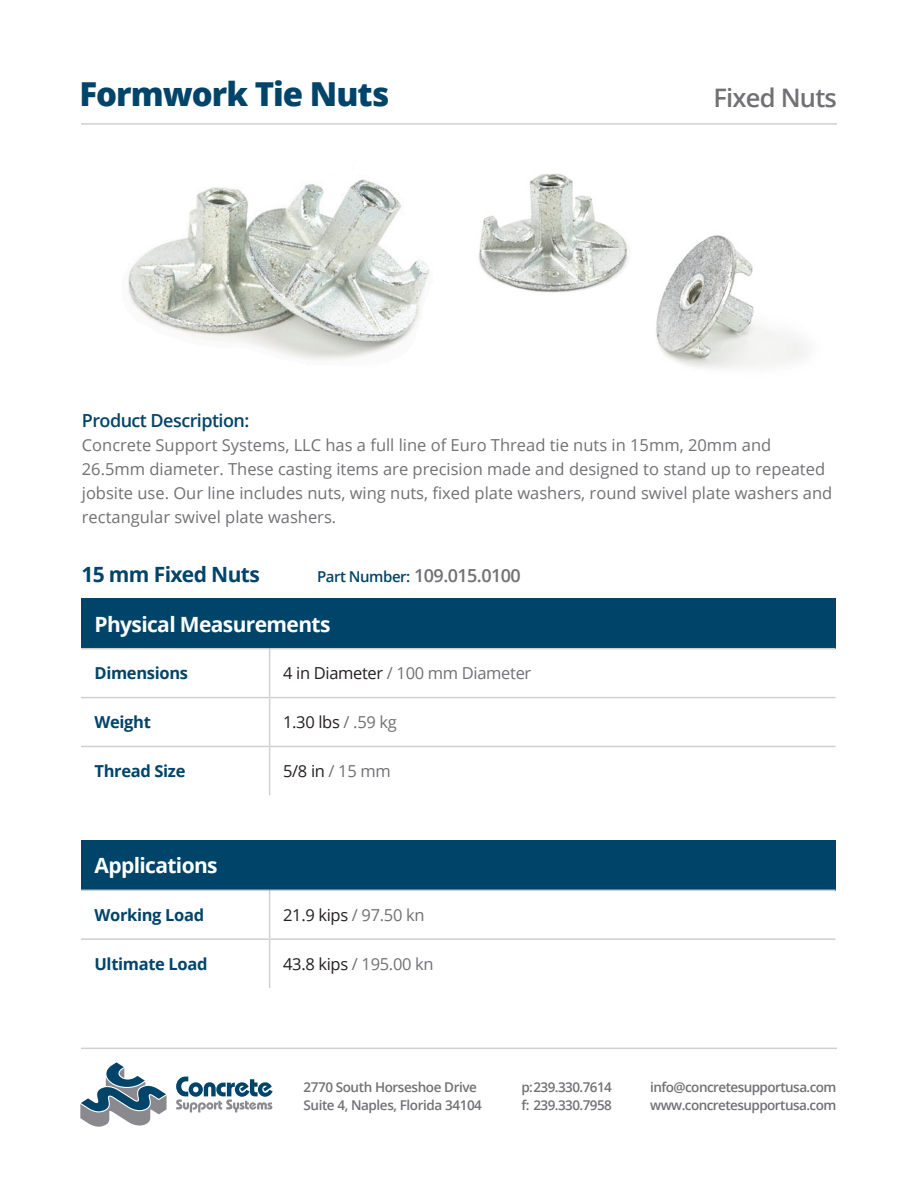
<style>
.page{position:relative;width:918px;height:1188px;background:#fff}
.page>*{position:absolute;margin:0;border:0;box-sizing:border-box;transform-origin:0 0}
.t1{font:800 33px "Open Sans";letter-spacing:-.03em;color:#00446a}
.t2{font:600 25.5px "Open Sans";letter-spacing:-.03em;color:#717074}
.t3{font:700 21px "Open Sans";letter-spacing:-.03em;color:#fff}
.t4{font:700 21px "Open Sans";letter-spacing:-.03em;color:#00446a}
.t5{font:600 18px "Open Sans";letter-spacing:-.03em;color:#717074}
.t6{font:600 18px "Open Sans";letter-spacing:-.03em;color:#00446a}
.t7{font:16.5px/24px "Open Sans";color:#717074}
.t8{font:700 16.5px "Open Sans";letter-spacing:-.02em;color:#00446a}
.t9{font:16.5px "Open Sans";letter-spacing:-.02em;color:#717074}
.t10{font:16.5px "Open Sans";letter-spacing:-.02em;color:#231f20}
.t11{font:600 13.5px/18px "Open Sans";letter-spacing:-.04em;color:#717074}
.s1{font-size:15px;color:#00446a}
.s2{color:#231f20}
.s3{color:#717074}
</style>
<div class="page">
<svg style="left:80px;top:1062px;width:87px;height:65px"></svg>
<svg style="left:176px;top:1077px;width:97px;height:35px"></svg>
<hr style="left:81px;top:1048px;width:756px;height:1px;background:#d0d0d3">
<div style="left:81px;top:840px;width:755px;height:50px;background:#00446a"></div>
<hr style="left:269px;top:891px;width:1px;height:47px;background:#d0d0d3">
<hr style="left:81px;top:938px;width:189px;height:2px;background:#d0d0d3">
<hr style="left:270px;top:938px;width:566px;height:2px;background:#d0d0d3">
<hr style="left:269px;top:940px;width:1px;height:48px;background:#d0d0d3">
<hr style="left:81px;top:890px;width:189px;height:1px;background:#d0d0d3">
<hr style="left:270px;top:890px;width:566px;height:1px;background:#d0d0d3">
<hr style="left:81px;top:123px;width:756px;height:2px;background:#d0d0d3">
<div style="left:81px;top:599px;width:755px;height:50px;background:#00446a"></div>
<hr style="left:269px;top:649px;width:1px;height:48px;background:#d0d0d3">
<hr style="left:81px;top:697px;width:189px;height:1px;background:#d0d0d3">
<hr style="left:270px;top:697px;width:566px;height:1px;background:#d0d0d3">
<hr style="left:269px;top:698px;width:1px;height:48px;background:#d0d0d3">
<hr style="left:81px;top:746px;width:189px;height:1px;background:#d0d0d3">
<hr style="left:270px;top:746px;width:566px;height:1px;background:#d0d0d3">
<hr style="left:269px;top:747px;width:1px;height:48px;background:#d0d0d3">
<hr style="left:81px;top:648px;width:189px;height:1px;background:#d0d0d3">
<hr style="left:270px;top:648px;width:566px;height:1px;background:#d0d0d3">
<img style="left:88px;top:124px;width:402px;height:236px">
<img style="left:656px;top:235px;width:152px;height:134px">
<img style="left:446px;top:137px;width:224px;height:191px">
<h1 class="t1" style="left:80px;top:69px;width:311px">Formwork Tie Nuts</h1>
<h2 class="t2" style="left:713px;top:80px;width:125px">Fixed Nuts</h2>
<p class="t6" style="left:82px;top:408px;width:169px">Product Description:</p>
<p class="t7" style="left:82px;top:433px;width:752px">Concrete Support Systems, LLC has a full line of Euro Thread tie nuts in 15mm, 20mm and 26.5mm diameter. These casting items are precision made and designed to stand up to repeated jobsite use. Our line includes nuts, wing nuts, fixed plate washers, round swivel plate washers and rectangular swivel plate washers.</p>
<p class="t4" style="left:81px;top:559px;width:180px">15 mm Fixed Nuts</p>
<p class="t5" style="left:317px;top:563px;width:205px"><span class="s1">Part Number:</span> 109.015.0100</p>
<p class="t3" style="left:94px;top:609px;width:237px">Physical Measurements</p>
<p class="t8" style="left:94px;top:662px;width:95px">Dimensions</p>
<p class="t9" style="left:283px;top:662px;width:250px"><span class="s2">4 in Diameter</span> / 100 mm Diameter</p>
<p class="t8" style="left:94px;top:711px;width:58px">Weight</p>
<p class="t10" style="left:283px;top:711px;width:115px">1.30 lbs <span class="s3">/ .59 kg</span></p>
<p class="t8" style="left:94px;top:760px;width:92px">Thread Size</p>
<p class="t10" style="left:283px;top:760px;width:109px">5/8 in <span class="s3">/ 15 mm</span></p>
<p class="t3" style="left:94px;top:851px;width:125px">Applications</p>
<p class="t8" style="left:94px;top:903px;width:111px">Working Load</p>
<p class="t10" style="left:283px;top:904px;width:143px">21.9 kips <span class="s3">/ 97.50 kn</span></p>
<p class="t8" style="left:94px;top:952px;width:115px">Ultimate Load</p>
<p class="t9" style="left:283px;top:953px;width:152px"><span class="s2">43.8 kips</span> / 195.00 kn</p>
<p class="t11" style="left:303px;top:1077px;width:180px">2770 South Horseshoe Drive<br>Suite 4, Naples, Florida 34104</p>
<p class="t11" style="left:521px;top:1077px;width:92px">p:239.330.7614 f: 239.330.7958</p>
<p class="t11" style="left:650px;top:1077px;width:188px">info@concretesupportusa.com www.concretesupportusa.com</p>
</div>
